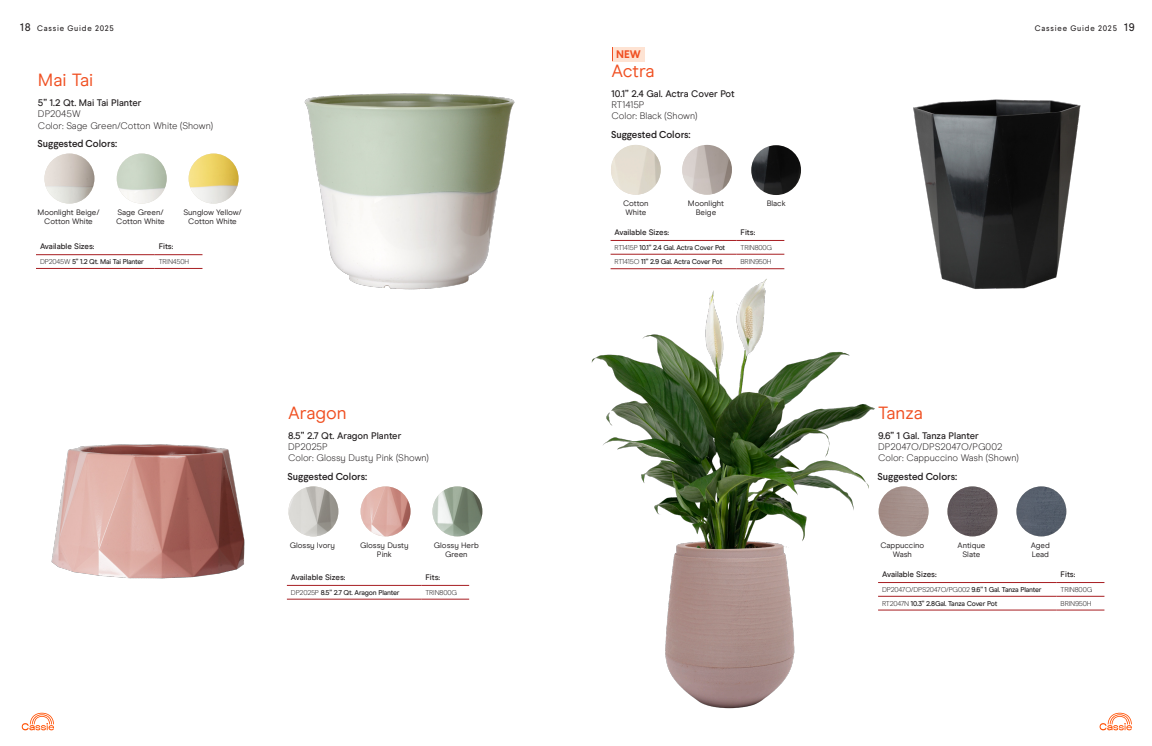
<style>
.page{position:relative;width:1152px;height:746px;background:#fff}
.page>*{position:absolute;margin:0;border:0;box-sizing:border-box;transform-origin:0 0}
.t1{font:18px "Modern Era";color:#f05022}
.Paragraph_Style_1{font:700 11px "Larsseit";color:#f05022}
.t2{font:500 10px "Larsseit";color:#231f20}
.t3{font:300 9.5px "Modern Era";color:#231f20}
.t4{font:500 9.5px "Modern Era";color:#231f20}
.t5{font:8px/9.6px "Modern Era";color:#231f20;text-align:center}
.t6{font:500 8px "Modern Era";color:#231f20}
.t7{font:8px "Larsseit";letter-spacing:.1em;color:#231f20}
.t8{font:500 7px "Modern Era";letter-spacing:-.025em;color:#231f20}
.t9{font:300 7px "Modern Era";letter-spacing:-.025em;color:#231f20}
.s1{font-size:11px}
.s2{font-weight:300}
.s3{font-weight:500}
</style>
<div class="page">
<svg style="left:22px;top:712px;width:32px;height:18px"></svg>
<svg style="left:1100px;top:712px;width:32px;height:18px"></svg>
<img style="left:591px;top:268px;width:300px;height:441px">
<img style="left:879px;top:486px;width:50px;height:50px;border-radius:25px">
<img style="left:947px;top:486px;width:50px;height:50px;border-radius:25px">
<img style="left:1016px;top:486px;width:50px;height:50px;border-radius:25px">
<img style="left:751px;top:145px;width:50px;height:50px;border-radius:25px">
<img style="left:913px;top:99px;width:168px;height:190px">
<hr style="left:611px;top:240px;width:126px;height:1px;background:#a71d21">
<hr style="left:737px;top:240px;width:47px;height:1px;background:#a71d21">
<hr style="left:611px;top:254px;width:126px;height:1px;background:#a71d21">
<hr style="left:737px;top:254px;width:47px;height:1px;background:#a71d21">
<hr style="left:611px;top:268px;width:126px;height:1px;background:#a71d21">
<hr style="left:737px;top:268px;width:47px;height:1px;background:#a71d21">
<hr style="left:878px;top:581px;width:179px;height:1px;background:#a71d21">
<hr style="left:1057px;top:581px;width:47px;height:1px;background:#a71d21">
<hr style="left:878px;top:595px;width:179px;height:1px;background:#a71d21">
<hr style="left:1057px;top:595px;width:47px;height:1px;background:#a71d21">
<hr style="left:878px;top:609px;width:179px;height:1px;background:#a71d21">
<hr style="left:1057px;top:609px;width:47px;height:1px;background:#a71d21">
<img style="left:611px;top:145px;width:50px;height:50px;border-radius:25px">
<img style="left:682px;top:145px;width:50px;height:50px;border-radius:25px">
<div style="left:612px;top:47px;width:33px;height:14px;background:#fee3d3"></div>
<svg style="left:612px;top:47px;width:1px;height:14px"></svg>
<hr style="left:36px;top:254px;width:119px;height:1px;background:#a71d21">
<hr style="left:155px;top:254px;width:47px;height:1px;background:#a71d21">
<hr style="left:36px;top:268px;width:119px;height:1px;background:#a71d21">
<hr style="left:155px;top:268px;width:47px;height:1px;background:#a71d21">
<hr style="left:287px;top:584px;width:134px;height:1px;background:#a71d21">
<hr style="left:421px;top:584px;width:48px;height:1px;background:#a71d21">
<hr style="left:287px;top:598px;width:134px;height:1px;background:#a71d21">
<hr style="left:421px;top:598px;width:48px;height:1px;background:#a71d21">
<img style="left:44px;top:153px;width:50px;height:50px;border-radius:25px">
<img style="left:117px;top:153px;width:50px;height:50px;border-radius:25px">
<img style="left:189px;top:153px;width:50px;height:50px;border-radius:25px">
<img style="left:361px;top:486px;width:50px;height:50px;border-radius:25px">
<img style="left:288px;top:486px;width:50px;height:50px;border-radius:25px">
<img style="left:432px;top:486px;width:50px;height:50px;border-radius:25px">
<img style="left:304px;top:93px;width:211px;height:197px">
<img style="left:51px;top:444px;width:194px;height:135px">
<p class="t7" style="left:20px;top:23px;width:95px"><span class="s1">18</span> Cassie Guide 2025</p>
<p class="t7" style="left:1035px;top:23px;width:101px">Cassiee Guide 2025 <span class="s1">19</span></p>
<p class="t1" style="left:38px;top:70px;width:57px">Mai Tai</p>
<p class="t4" style="left:38px;top:97px;width:105px">5” 1.2 Qt. Mai Tai Planter</p>
<p class="t3" style="left:38px;top:108px;width:44px">DP2045W</p>
<p class="t3" style="left:38px;top:120px;width:177px">Color: Sage Green/Cotton White (Shown)</p>
<p class="t2" style="left:38px;top:137px;width:81px">Suggested Colors:</p>
<p class="t5" style="left:37px;top:207px;width:64px">Moonlight Beige/<br>Cotton White</p>
<p class="t5" style="left:117px;top:207px;width:48px">Sage Green/</p>
<p class="t5" style="left:116px;top:216px;width:50px">Cotton White</p>
<p class="t5" style="left:183px;top:207px;width:60px">Sunglow Yellow/<br>Cotton White</p>
<p class="t6" style="left:40px;top:241px;width:56px">Available Sizes:</p>
<p class="t6" style="left:159px;top:241px;width:16px">Fits:</p>
<p class="t8" style="left:40px;top:257px;width:105px"><span class="s2">DP2045W</span> 5” 1.2 Qt. Mai Tai Planter</p>
<p class="t9" style="left:159px;top:258px;width:32px">TRIN450H</p>
<p class="t1" style="left:288px;top:402px;width:60px">Aragon</p>
<p class="t4" style="left:288px;top:429px;width:115px">8.5” 2.7 Qt. Aragon Planter</p>
<p class="t3" style="left:288px;top:441px;width:41px">DP2025P</p>
<p class="t3" style="left:288px;top:452px;width:142px">Color: Glossy Dusty Pink (Shown)</p>
<p class="t2" style="left:288px;top:470px;width:81px">Suggested Colors:</p>
<p class="t5" style="left:290px;top:539px;width:47px">Glossy Ivory</p>
<p class="t5" style="left:434px;top:539px;width:47px">Glossy Herb</p>
<p class="t5" style="left:445px;top:549px;width:24px">Green</p>
<p class="t5" style="left:360px;top:539px;width:50px">Glossy Dusty</p>
<p class="t5" style="left:377px;top:549px;width:16px">Pink</p>
<p class="t6" style="left:291px;top:572px;width:56px">Available Sizes:</p>
<p class="t6" style="left:425px;top:572px;width:16px">Fits:</p>
<p class="t8" style="left:291px;top:588px;width:110px"><span class="s2">DP2025P</span> 8.5” 2.7 Qt. Aragon Planter</p>
<p class="t9" style="left:425px;top:588px;width:33px">TRIN800G</p>
<p class="Paragraph_Style_1" style="left:616px;top:47px;width:26px">NEW</p>
<p class="t1" style="left:612px;top:61px;width:45px">Actra</p>
<p class="t4" style="left:612px;top:88px;width:125px">10.1” 2.4 Gal. Actra Cover Pot</p>
<p class="t3" style="left:612px;top:99px;width:35px">RT1415P</p>
<p class="t3" style="left:612px;top:111px;width:87px">Color: Black (Shown)</p>
<p class="t2" style="left:611px;top:128px;width:81px">Suggested Colors:</p>
<p class="t5" style="left:623px;top:198px;width:27px">Cotton</p>
<p class="t5" style="left:625px;top:207px;width:22px">White</p>
<p class="t5" style="left:688px;top:198px;width:38px">Moonlight</p>
<p class="t5" style="left:696px;top:207px;width:22px">Beige</p>
<p class="t5" style="left:767px;top:198px;width:20px">Black</p>
<p class="t6" style="left:615px;top:227px;width:56px">Available Sizes:</p>
<p class="t6" style="left:741px;top:227px;width:16px">Fits:</p>
<p class="t8" style="left:615px;top:243px;width:112px"><span class="s2">RT1415P</span> 10.1” 2.4 Gal. Actra Cover Pot</p>
<p class="t9" style="left:741px;top:243px;width:33px">TRIN800G</p>
<p class="t8" style="left:615px;top:257px;width:109px"><span class="s2">RT1415O</span> 11” 2.9 Gal. Actra Cover Pot</p>
<p class="t9" style="left:741px;top:257px;width:32px">BRIN950H</p>
<p class="t1" style="left:878px;top:402px;width:46px">Tanza</p>
<p class="t4" style="left:878px;top:429px;width:102px">9.6” 1 Gal. Tanza Planter</p>
<p class="t3" style="left:878px;top:441px;width:126px">DP2047O/DPS2047O/PG002</p>
<p class="t3" style="left:878px;top:452px;width:142px">Color: Cappuccino Wash (Shown)</p>
<p class="t2" style="left:878px;top:470px;width:81px">Suggested Colors:</p>
<p class="t5" style="left:880px;top:539px;width:45px">Cappuccino</p>
<p class="t5" style="left:893px;top:549px;width:21px">Wash</p>
<p class="t5" style="left:957px;top:539px;width:29px">Antique</p>
<p class="t5" style="left:963px;top:549px;width:19px">Slate</p>
<p class="t5" style="left:1031px;top:539px;width:21px">Aged</p>
<p class="t5" style="left:1032px;top:549px;width:19px">Lead</p>
<p class="t6" style="left:882px;top:569px;width:56px">Available Sizes:</p>
<p class="t6" style="left:1061px;top:569px;width:16px">Fits:</p>
<p class="t9" style="left:882px;top:585px;width:161px">DP2047O/DPS2047O/PG002 <span class="s3">9.6” 1 Gal. Tanza Planter</span></p>
<p class="t9" style="left:1061px;top:585px;width:33px">TRIN800G</p>
<p class="t8" style="left:882px;top:599px;width:117px"><span class="s2">RT2047N</span> 10.3” 2.8Gal. Tanza Cover Pot</p>
<p class="t9" style="left:1061px;top:599px;width:32px">BRIN950H</p>
</div>
